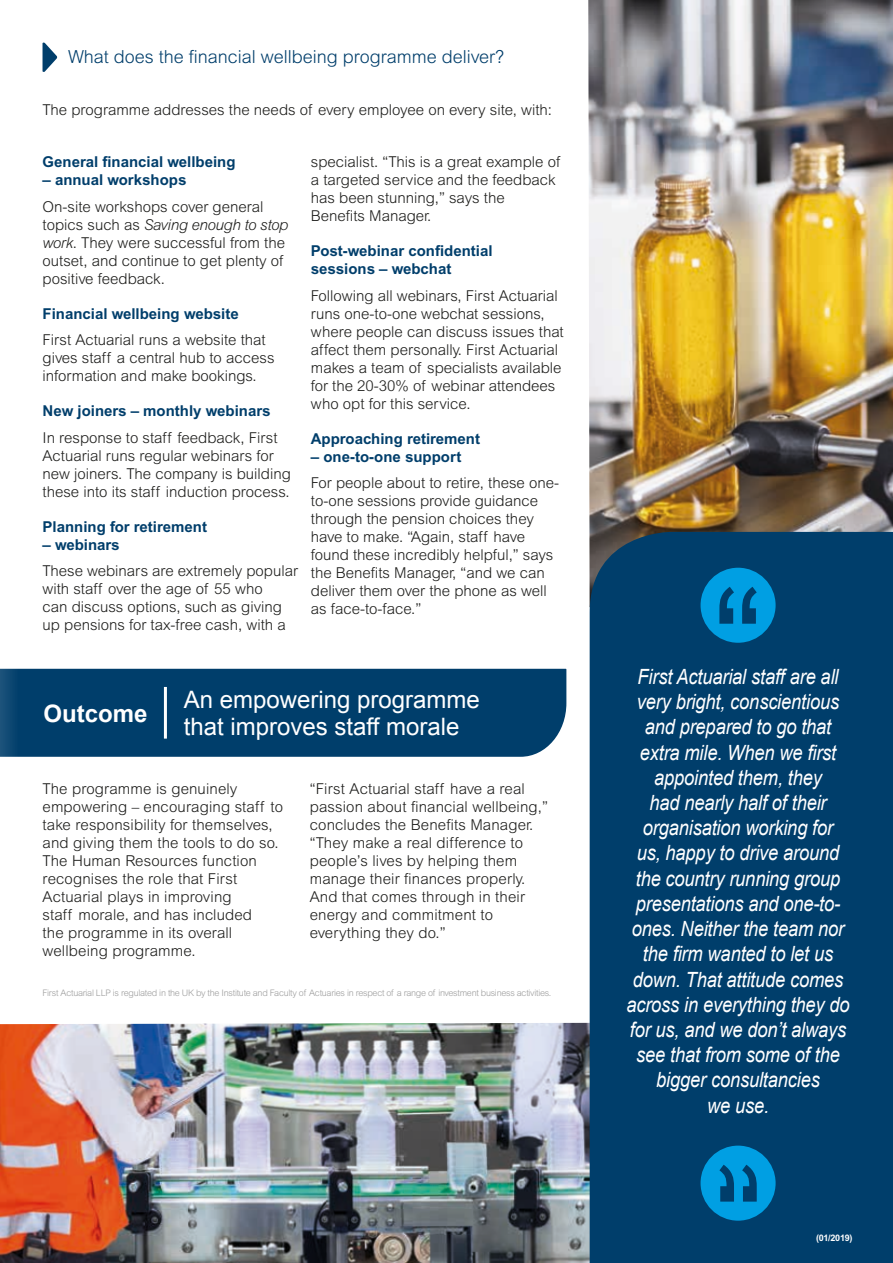
<style>
.page{position:relative;width:893px;height:1263px;background:#fff}
.page>*{position:absolute;margin:0;border:0;box-sizing:border-box;transform-origin:0 0}
.t1{font:24px/27px "Arial";color:#fff}
.t2{font:700 24px "Arial";color:#fff}
.t3{font:italic 21px/25.2px "Arial";letter-spacing:-.01em;color:#fff;text-align:center;scale:.87 1}
.t4{font:300 18px "Arial";color:#003e6b}
.t5{font:300 15px/18px "Arial";color:#1d1d1b}
.t6{font:700 15px/18px "Arial";color:#003e6b}
.t7{font:300 9px "Arial";letter-spacing:-.03em;color:#9d9d9d}
.t8{font:700 9px "Arial";letter-spacing:-.03em;color:#fff}
.s1{font-style:italic}
</style>
<div class="page">
<img style="left:588px;top:0;width:305px;height:607px">
<img style="left:0;top:1023px;width:590px;height:240px">
<div style="left:590px;top:532px;width:303px;height:731px;background:#003e6b"></div>
<svg style="left:700px;top:568px;width:76px;height:75px;background:#007cb8"></svg>
<svg style="left:700px;top:1145px;width:76px;height:76px;background:#007bb7"></svg>
<svg style="left:43px;top:42px;width:15px;height:30px"></svg>
<div style="left:0;top:669px;width:566px;height:88px;background:#003e6b"></div>
<hr style="left:164px;top:687px;width:3px;height:52px;background:#fff">
<p class="t4" style="left:68px;top:47px;width:438px">What does the financial wellbeing programme deliver?</p>
<p class="t5" style="left:43px;top:101px;width:511px">The programme addresses the needs of every employee on every site, with:</p>
<p class="t6" style="left:43px;top:153px;width:195px">General financial wellbeing</p>
<p class="t6" style="left:43px;top:171px;width:145px">– annual workshops</p>
<p class="t5" style="left:43px;top:197px;width:247px">On-site workshops cover general topics such as <span class="s1">Saving enough to stop work</span>. They were successful from the outset, and continue to get plenty of positive feedback.</p>
<p class="t6" style="left:43px;top:304px;width:198px">Financial wellbeing website</p>
<p class="t5" style="left:43px;top:331px;width:233px">First Actuarial runs a website that gives staff a central hub to access information and make bookings.</p>
<p class="t6" style="left:43px;top:402px;width:229px">New joiners – monthly webinars</p>
<p class="t5" style="left:43px;top:428px;width:250px">In response to staff feedback, First Actuarial runs regular webinars for new joiners. The company is building these into its staff induction process.</p>
<p class="t6" style="left:43px;top:517px;width:166px">Planning for retirement</p>
<p class="t6" style="left:43px;top:535px;width:79px">– webinars</p>
<p class="t5" style="left:43px;top:562px;width:257px">These webinars are extremely popular with staff over the age of 55 who<br>can discuss options, such as giving up pensions for tax-free cash, with a</p>
<p class="t5" style="left:311px;top:153px;width:251px">specialist. “This is a great example of a targeted service and the feedback has been stunning,” says the<br>Benefits Manager.</p>
<p class="t6" style="left:311px;top:242px;width:183px">Post-webinar confidential sessions – webchat</p>
<p class="t5" style="left:311px;top:286px;width:254px">Following all webinars, First Actuarial runs one-to-one webchat sessions, where people can discuss issues that affect them personally. First Actuarial makes a team of specialists available for the 20-30% of webinar attendees who opt for this service.</p>
<p class="t6" style="left:311px;top:429px;width:171px">Approaching retirement</p>
<p class="t6" style="left:311px;top:447px;width:152px">– one-to-one support</p>
<p class="t5" style="left:311px;top:474px;width:250px">For people about to retire, these one&shy;to-one sessions provide guidance through the pension choices they have to make. “Again, staff have found these incredibly helpful,” says the Benefits Manager, “and we can deliver them over the phone as well as face-to-face.”</p>
<h1 class="t2" style="left:44px;top:697px;width:106px">Outcome</h1>
<h1 class="t1" style="left:184px;top:686px;width:298px">An empowering programme that improves staff morale</h1>
<p class="t5" style="left:43px;top:780px;width:242px">The programme is genuinely empowering – encouraging staff to take responsibility for themselves, and giving them the tools to do so.<br>The Human Resources function recognises the role that First<br>Actuarial plays in improving<br>staff morale, and has included<br>the programme in its overall wellbeing programme.</p>
<p class="t5" style="left:310px;top:780px;width:240px">“First Actuarial staff have a real passion about financial wellbeing,” concludes the Benefits Manager. “They make a real difference to people’s lives by helping them manage their finances properly.<br>And that comes through in their energy and commitment to everything they do.”</p>
<p class="t7" style="left:43px;top:988px;width:510px">First Actuarial LLP is regulated in the UK by the Institute and Faculty of Actuaries in respect of a range of investment business activities.</p>
<p class="t3" style="left:626px;top:664px;width:258px">First Actuarial staff are all very bright, conscientious and prepared to go that extra mile. When we first appointed them, they<br>had nearly half of their organisation working for<br>us, happy to drive around the country running group presentations and one-to&shy;ones. Neither the team nor the firm wanted to let us down. That attitude comes across in everything they do for us, and we don’t always see that from some of the bigger consultancies<br>we use.</p>
<p class="t8" style="left:816px;top:1232px;width:38px">(01/2019)</p>
</div>
